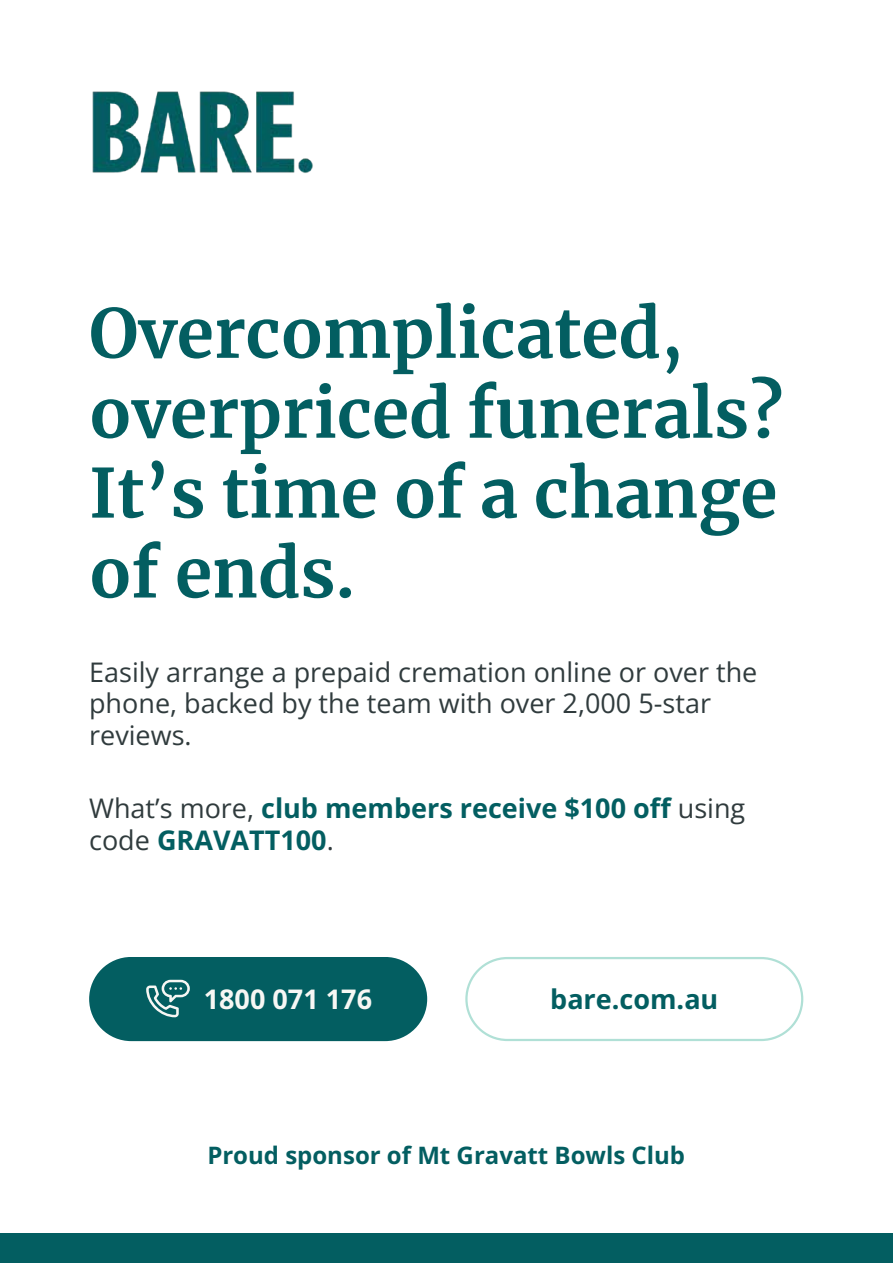
<style>
.page{position:relative;width:893px;height:1263px;background:#fff}
.page>*{position:absolute;margin:0;border:0;box-sizing:border-box;transform-origin:0 0}
.t1{font:700 67.5px/79.9px "Merriweather";color:#035e61}
.t2{font:27px/31.5px "Open Sans";color:#303b3d}
.t3{font:700 27px/31.5px "Open Sans";color:#035e61}
.t4{font:700 27px "Open Sans";color:#f7f7f4}
.t5{font:700 24px "Open Sans";color:#035e61}
.s1{font-weight:400;color:#303b3d}
</style>
<div class="page">
<img style="left:92px;top:91px;width:221px;height:82px">
<div style="left:0;top:1233px;width:893px;height:30px;background:#035e61"></div>
<svg style="left:465px;top:957px;width:338px;height:84px"></svg>
<div style="left:89px;top:957px;width:338px;height:84px;background:#035e61;border-radius:42px"></div>
<svg style="left:146px;top:980px;width:44px;height:37px"></svg>
<h1 class="t1" style="left:89px;top:291px;width:695px">Overcomplicated, overpriced funerals?<br>It’s time of a change of ends.</h1>
<p class="t2" style="left:89px;top:655px;width:670px">Easily arrange a prepaid cremation online or over the phone, backed by the team with over 2,000 5-star reviews.</p>
<p class="t3" style="left:89px;top:792px;width:658px"><span class="s1">What’s more,</span> club members receive $100 off <span class="s1">using code</span> GRAVATT100<span class="s1">.</span></p>
<p class="t4" style="left:204px;top:980px;width:170px">1800 071 176</p>
<p class="t3" style="left:550px;top:982px;width:170px">bare.com.au</p>
<p class="t5" style="left:207px;top:1138px;width:479px">Proud sponsor of Mt Gravatt Bowls Club</p>
</div>
